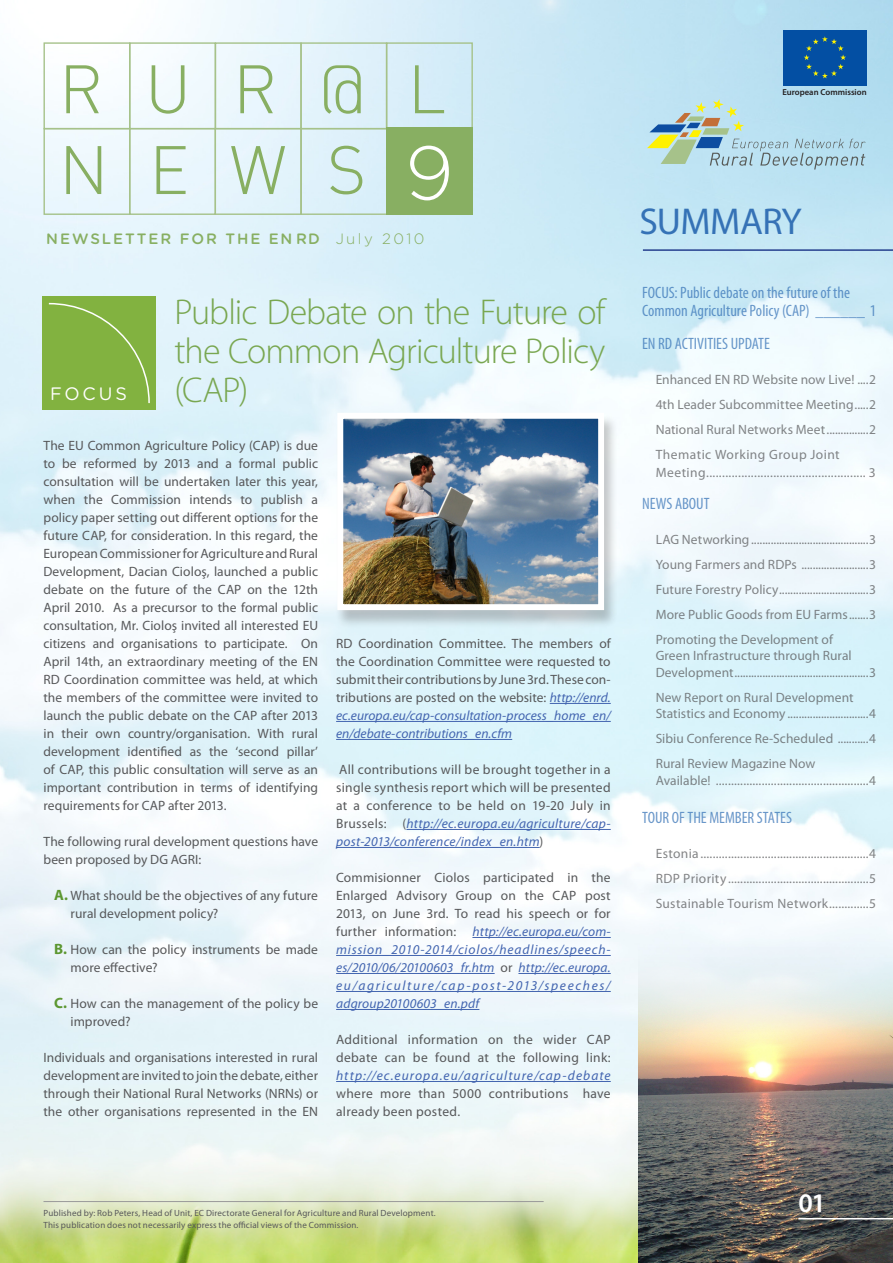
<style>
.page{position:relative;width:893px;height:1263px;background:#fff}
.page>*{position:absolute;margin:0;border:0;box-sizing:border-box;transform-origin:0 0}
.t1{font:300 75.75px "Gotham HTF";color:#fff}
.t2{font:300 67.35px "FFDIN";letter-spacing:.6em;color:#88af62}
.SUMMERY_TITLE{font:37.5px "Myriad Pro";letter-spacing:-.02em;color:#3572b6}
.FOCUS_TITLE{font:300 36px/39px "Myriad Pro";letter-spacing:-.025em;color:#79a751;text-align:justify}
.PAGE_NUMBER{font:600 27px "Myriad Pro";color:#fff}
.t3{font:18px "Gotham Rounded";letter-spacing:.16em;color:#fff}
.t4{font:condensed 16.5px/18px "Myriad Pro";color:#3572b6}
.t5{font:500 15px "Gotham Rounded";letter-spacing:.13em;color:#88af62}
.BODY{font:13.5px/18px "Myriad Pro";letter-spacing:.005em;color:#57585a;text-align:justify}
.BODY-2{font:italic 13.5px/18px "Myriad Pro";letter-spacing:.115em;color:#4365b0;text-align:justify}
.BODY-3{font:13.5px "Myriad Pro";letter-spacing:.035em;color:#57585a}
.Table_BODY{font:9px/12px "Myriad Pro";letter-spacing:.015em;color:#57585a}
.t6{font:600 8.7px "Myriad Pro";color:#231f20}
.s1{font-weight:300}
.s2{font-weight:700;font-size:15px;color:#5c9731}
.s3{font-style:italic;color:#4365b0}
.s4{font-style:normal;color:#57585a}
</style>
<div class="page">
<img style="left:0;top:0;width:893px;height:1263px">
<img style="left:638px;top:941px;width:255px;height:322px">
<hr style="left:550px;top:703px;width:61px;height:1px;background:#4365b0">
<hr style="left:336px;top:721px;width:275px;height:1px;background:#4365b0">
<hr style="left:336px;top:739px;width:176px;height:1px;background:#4365b0">
<hr style="left:406px;top:829px;width:205px;height:1px;background:#4365b0">
<hr style="left:336px;top:847px;width:204px;height:1px;background:#4365b0">
<hr style="left:472px;top:937px;width:139px;height:1px;background:#4365b0">
<hr style="left:336px;top:955px;width:275px;height:1px;background:#4365b0">
<hr style="left:336px;top:973px;width:159px;height:1px;background:#4365b0">
<hr style="left:518px;top:973px;width:93px;height:1px;background:#4365b0">
<hr style="left:336px;top:991px;width:275px;height:1px;background:#4365b0">
<hr style="left:336px;top:1009px;width:143px;height:1px;background:#4365b0">
<hr style="left:336px;top:1081px;width:275px;height:1px;background:#4365b0">
<hr style="left:643px;top:249px;width:250px;height:2px;background:#253f8e">
<hr style="left:798px;top:1218px;width:95px;height:1px;background:#fff">
<div style="left:783px;top:30px;width:84px;height:55px;background:#034fa3"></div>
<svg style="left:804px;top:36px;width:42px;height:42px"></svg>
<svg style="left:647px;top:99px;width:218px;height:71px;background:#b0d3d9"></svg>
<hr style="left:44px;top:1201px;width:500px;height:1px;background:#999">
<div style="left:43px;top:42px;width:87px;height:87px;border:1px solid #a6c28a"></div>
<div style="left:215px;top:42px;width:87px;height:87px;border:1px solid #a6c28a"></div>
<div style="left:386px;top:42px;width:87px;height:87px;border:1px solid #a6c28a"></div>
<div style="left:129px;top:128px;width:87px;height:87px;border:1px solid #a6c28a"></div>
<div style="left:129px;top:42px;width:87px;height:87px;border:1px solid #a6c28a"></div>
<div style="left:300px;top:42px;width:87px;height:87px;border:1px solid #a6c28a"></div>
<div style="left:43px;top:128px;width:87px;height:87px;border:1px solid #a6c28a"></div>
<div style="left:301px;top:128px;width:86px;height:87px;border:1px solid #a6c28a"></div>
<div style="left:215px;top:128px;width:87px;height:87px;border:1px solid #a6c28a"></div>
<div style="left:386px;top:128px;width:87px;height:87px;background:#88af62"></div>
<div style="left:42px;top:297px;width:114px;height:113px;background:#82b240"></div>
<svg style="left:48px;top:302px;width:102px;height:102px"></svg>
<div style="left:335px;top:414px;width:283px;height:214px;background:#231f20;opacity:.25"></div>
<img style="left:344px;top:420px;width:253px;height:183px">
<div style="left:337px;top:413px;width:267px;height:197px;border:6px solid #fff"></div>
<p class="t2" style="left:59px;top:48px;width:389px">RUR@L</p>
<p class="t2" style="left:59px;top:128px;width:309px">NEWS</p>
<p class="t1" style="left:405px;top:131px;width:50px">9</p>
<p class="t5" style="left:46px;top:228px;width:380px">NEWSLETTER FOR THE EN RD <span class="s1">July 2010</span></p>
<p class="t3" style="left:50px;top:381px;width:78px">FOCUS</p>
<p class="FOCUS_TITLE" style="left:174px;top:293px;width:432px">Public Debate on the Future of the Common Agriculture Policy (CAP)</p>
<p class="BODY" style="left:44px;top:436px;width:276px">The EU Common Agriculture Policy (CAP) is due to be reformed by 2013 and a formal public consultation will be undertaken later this year, when the Commission intends to publish a policy paper setting out different options for the future CAP, for consideration. In this regard, the European Commissioner for Agriculture and Rural Development, Dacian Cioloş, launched a public debate on the future of the CAP on the 12th April 2010. As a precursor to the formal public consultation, Mr. Cioloş invited all interested EU citizens and organisations to participate. On April 14th, an extraordinary meeting of the EN RD Coordination committee was held, at which the members of the committee were invited to launch the public debate on the CAP after 2013 in their own country/organisation. With rural development identified as the ‘second pillar’ of CAP, this public consultation will serve as an important contribution in terms of identifying requirements for CAP after 2013.</p>
<p class="BODY" style="left:44px;top:832px;width:276px">The following rural development questions have been proposed by DG AGRI:</p>
<p class="BODY" style="left:70px;top:886px;width:249px;text-indent:-16px"><span class="s2">A.</span> What should be the objectives of any future rural development policy?</p>
<p class="BODY" style="left:70px;top:940px;width:249px;text-indent:-16px"><span class="s2">B.</span> How can the policy instruments be made more effective?</p>
<p class="BODY" style="left:70px;top:994px;width:249px;text-indent:-16px"><span class="s2">C.</span> How can the management of the policy be improved?</p>
<p class="BODY" style="left:44px;top:1048px;width:276px">Individuals and organisations interested in rural development are invited to join the debate, either through their National Rural Networks (NRNs) or the other organisations represented in the EN</p>
<p class="BODY" style="left:336px;top:634px;width:276px">RD Coordination Committee. The members of the Coordination Committee were requested to submit their contributions by June 3rd. These con&shy;tributions are posted on the website: <span class="s3">http://enrd. ec.europa.eu/cap-consultation-process_home_en/ en/debate-contributions_en.cfm</span></p>
<p class="BODY" style="left:336px;top:760px;width:276px">All contributions will be brought together in a single synthesis report which will be presented at a conference to be held on 19-20 July in Brussels: (<span class="s3">http://ec.europa.eu/agriculture/cap&shy;post-2013/conference/index_en.htm</span>)</p>
<p class="BODY-2" style="left:336px;top:868px;width:276px"><span class="s4">Commisionner Ciolos participated in the Enlarged Advisory Group on the CAP post 2013, on June 3rd. To read his speech or for further information:</span> http://ec.europa.eu/com&shy;mission_2010-2014/ciolos/headlines/speech&shy;es/2010/06/20100603_fr.htm <span class="s4">or</span> http://ec.europa. eu/agriculture/cap-post-2013/speeches/ adgroup20100603_en.pdf</p>
<p class="BODY" style="left:336px;top:1030px;width:276px">Additional information on the wider CAP debate can be found at the following link: <span class="s3">http://ec.europa.eu/agriculture/cap-debate </span>where more than 5000 contributions have already been posted.</p>
<p class="t6" style="left:782px;top:87px;width:86px">European Commission</p>
<p class="SUMMERY_TITLE" style="left:639px;top:198px;width:164px">SUMMARY</p>
<p class="t4" style="left:642px;top:284px;width:235px">FOCUS: Public debate on the future of the<br>Common Agriculture Policy (CAP) ______ 1</p>
<p class="t4" style="left:642px;top:335px;width:129px">EN RD ACTIVITIES UPDATE</p>
<p class="BODY" style="left:656px;top:367px;width:222px;line-height:25px">Enhanced EN RD Website now Live! ....2<br>4th Leader Subcommittee Meeting.....2<br>National Rural Networks Meet...............2<br>Thematic Working Group Joint</p>
<p class="BODY-3" style="left:656px;top:464px;width:222px">Meeting.................................................. 3</p>
<p class="t4" style="left:642px;top:495px;width:69px">NEWS ABOUT</p>
<p class="BODY" style="left:656px;top:527px;width:222px;line-height:25px">LAG Networking..........................................3<br>Young Farmers and RDPs ........................3<br>Future Forestry Policy................................3<br>More Public Goods from EU Farms.......3<br>Promoting the Development of</p>
<p class="BODY" style="left:656px;top:647px;width:222px;line-height:16.5px">Green Infrastructure through Rural<br>Development................................................3</p>
<p class="BODY" style="left:656px;top:689px;width:222px;line-height:16.5px">New Report on Rural Development<br>Statistics and Economy .............................4</p>
<p class="BODY" style="left:656px;top:726px;width:222px;line-height:25px">Sibiu Conference Re-Scheduled ...........4<br>Rural Review Magazine Now</p>
<p class="BODY" style="left:656px;top:771px;width:222px">Available! ..................................................4</p>
<p class="t4" style="left:642px;top:809px;width:151px">TOUR OF THE MEMBER STATES</p>
<p class="BODY" style="left:656px;top:841px;width:222px;line-height:25px">Estonia .......................................................4<br>RDP Priority..............................................5<br>Sustainable Tourism Network.............5</p>
<p class="Table_BODY" style="left:44px;top:1207px;width:394px">Published by: Rob Peters, Head of Unit, EC Directorate General for Agriculture and Rural Development.<br>This publication does not necessarily express the official views of the Commission.</p>
<p class="PAGE_NUMBER" style="left:798px;top:1185px;width:29px">01</p>
</div>
